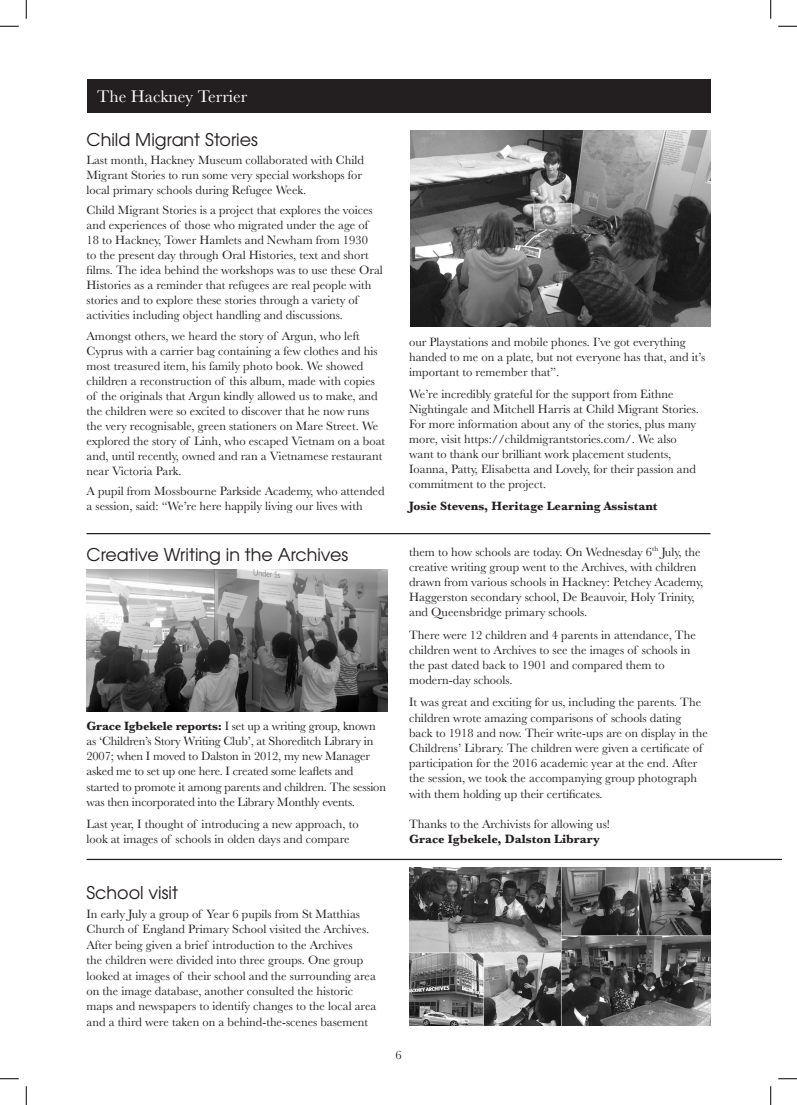
<style>
.page{position:relative;width:797px;height:1105px;background:#fff}
.page>*{position:absolute;margin:0;border:0;box-sizing:border-box;transform-origin:0 0}
.What_s_on_title{font:17.5px "Te X Gyre Adventor";color:#231f20}
.t1{font:17.5px "Baskerville";color:#fff}
.t2{font:12.5px/15px "Baskerville";color:#231f20}
.t3{font:700 12.5px "Baskerville";color:#231f20}
.s1{font-weight:700}
</style>
<div class="page">
<div style="left:86px;top:79px;width:624px;height:34px;background:#231f20"></div>
<img style="left:410px;top:131px;width:300px;height:196px">
<hr style="left:86px;top:859px;width:695px;height:1px;background:#231f20">
<hr style="left:86px;top:533px;width:624px;height:1px;background:#231f20">
<img style="left:86px;top:570px;width:302px;height:141px">
<img style="left:409px;top:868px;width:301px;height:157px">
<svg style="left:0;top:25px;width:19px;height:2px"></svg>
<svg style="left:778px;top:25px;width:19px;height:2px"></svg>
<svg style="left:0;top:1078px;width:19px;height:1px"></svg>
<svg style="left:778px;top:1078px;width:19px;height:1px"></svg>
<svg style="left:25px;top:0;width:2px;height:19px"></svg>
<svg style="left:25px;top:1086px;width:2px;height:19px"></svg>
<svg style="left:770px;top:0;width:1px;height:19px"></svg>
<svg style="left:770px;top:1086px;width:1px;height:19px"></svg>
<h1 class="t1" style="left:97px;top:85px;width:151px">The Hackney Terrier</h1>
<p class="What_s_on_title" style="left:86px;top:125px;width:173px">Child Migrant Stories</p>
<p class="t2" style="left:86px;top:153px;width:279px">Last month, Hackney Museum collaborated with Child<br>Migrant Stories to run some very special workshops for local primary schools during Refugee Week.</p>
<p class="t2" style="left:86px;top:203px;width:298px">Child Migrant Stories is a project that explores the voices and experiences of those who migrated under the age of 18 to Hackney, Tower Hamlets and Newham from 1930<br>to the present day through Oral Histories, text and short films. The idea behind the workshops was to use these Oral Histories as a reminder that refugees are real people with stories and to explore these stories through a variety of activities including object handling and discussions.</p>
<p class="t2" style="left:86px;top:328px;width:300px">Amongst others, we heard the story of Argun, who left Cyprus with a carrier bag containing a few clothes and his most treasured item, his family photo book. We showed children a reconstruction of this album, made with copies of the originals that Argun kindly allowed us to make, and the children were so excited to discover that he now runs the very recognisable, green stationers on Mare Street. We explored the story of Linh, who escaped Vietnam on a boat and, until recently, owned and ran a Vietnamese restaurant near Victoria Park.</p>
<p class="t2" style="left:86px;top:484px;width:299px">A pupil from Mossbourne Parkside Academy, who attended a session, said: “We’re here happily living our lives with</p>
<p class="What_s_on_title" style="left:86px;top:541px;width:263px">Creative Writing in the Archives</p>
<p class="t2" style="left:86px;top:719px;width:301px"><span class="s1">Grace Igbekele reports:</span> I set up a writing group, known as ‘Children’s Story Writing Club’, at Shoreditch Library in 2007; when I moved to Dalston in 2012, my new Manager asked me to set up one here. I created some leaflets and started to promote it among parents and children. The session was then incorporated into the Library Monthly events.</p>
<p class="t2" style="left:86px;top:816px;width:274px">Last year, I thought of introducing a new approach, to look at images of schools in olden days and compare</p>
<p class="t2" style="left:409px;top:334px;width:298px">our Playstations and mobile phones. I’ve got everything handed to me on a plate, but not everyone has that, and it’s important to remember that”.</p>
<p class="t2" style="left:409px;top:386px;width:291px">We’re incredibly grateful for the support from Eithne Nightingale and Mitchell Harris at Child Migrant Stories.<br>For more information about any of the stories, plus many more, visit https://childmigrantstories.com/. We also want to thank our brilliant work placement students, Ioanna, Patty, Elisabetta and Lovely, for their passion and commitment to the project.</p>
<p class="t3" style="left:409px;top:497px;width:250px">Josie Stevens, Heritage Learning Assistant</p>
<p class="t2" style="left:409px;top:544px;width:296px">them to how schools are today. On Wednesday 6<sup>th</sup> July, the creative writing group went to the Archives, with children drawn from various schools in Hackney: Petchey Academy, Haggerston secondary school, De Beauvoir, Holy Trinity, and Queensbridge primary schools.</p>
<p class="t2" style="left:409px;top:627px;width:288px">There were 12 children and 4 parents in attendance, The children went to Archives to see the images of schools in the past dated back to 1901 and compared them to modern-day schools.</p>
<p class="t2" style="left:409px;top:695px;width:300px">It was great and exciting for us, including the parents. The children wrote amazing comparisons of schools dating back to 1918 and now. Their write-ups are on display in the Childrens’ Library. The children were given a certificate of participation for the 2016 academic year at the end. After the session, we took the accompanying group photograph with them holding up their certificates.</p>
<p class="t2" style="left:409px;top:816px;width:202px">Thanks to the Archivists for allowing us!<br><span class="s1">Grace Igbekele, Dalston Library</span></p>
<p class="What_s_on_title" style="left:86px;top:879px;width:93px">School visit</p>
<p class="t2" style="left:86px;top:906px;width:291px;line-height:15.4px">In early July a group of Year 6 pupils from St Matthias Church of England Primary School visited the Archives.<br>After being given a brief introduction to the Archives<br>the children were divided into three groups. One group looked at images of their school and the surrounding area on the image database, another consulted the historic maps and newspapers to identify changes to the local area and a third were taken on a behind-the-scenes basement</p>
<p class="t2" style="left:395px;top:1047px;width:8px">6</p>
</div>
